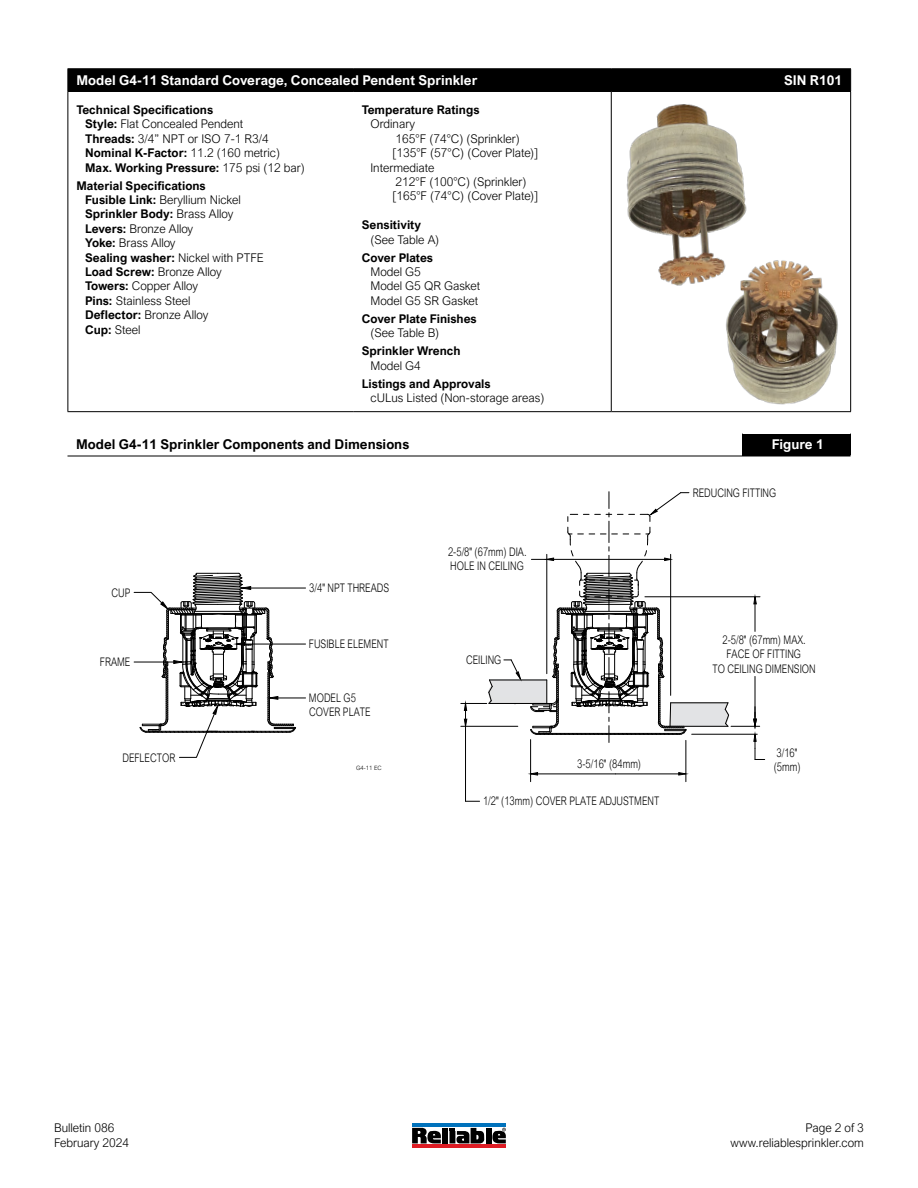
<style>
.page{position:relative;width:918px;height:1188px;background:#fff}
.page>*{position:absolute;margin:0;border:0;box-sizing:border-box;transform-origin:0 0}
.t1{font:700 13.5px "Arial Nova";color:#fff}
.t2{font:700 13.5px "Arial Nova";color:#000}
.t3{font:300 12px/14.4px "Arial Nova";color:#000}
.t4{font:700 12px/14.4px "Arial Nova";color:#000}
.t5{font:300 11.85px/14.2px "Arial Nova";color:#000;scale:.8 1}
.t6{font:300 5.85px "Arial Nova";color:#000}
.s1{font-weight:300}
.s2{font-weight:700}
</style>
<div class="page">
<hr style="left:68px;top:68px;width:285px;height:1px;background:#000">
<hr style="left:353px;top:68px;width:258px;height:1px;background:#000">
<hr style="left:611px;top:68px;width:240px;height:1px;background:#000">
<div style="left:68px;top:69px;width:783px;height:22px;background:#000"></div>
<hr style="left:68px;top:91px;width:285px;height:1px;background:#000">
<hr style="left:353px;top:91px;width:258px;height:1px;background:#000">
<hr style="left:611px;top:91px;width:240px;height:1px;background:#000">
<hr style="left:68px;top:92px;width:1px;height:319px;background:#000">
<hr style="left:68px;top:411px;width:285px;height:1px;background:#000">
<hr style="left:353px;top:411px;width:258px;height:1px;background:#000">
<hr style="left:611px;top:92px;width:1px;height:319px;background:#000">
<hr style="left:850px;top:92px;width:1px;height:319px;background:#000">
<hr style="left:611px;top:411px;width:240px;height:1px;background:#000">
<div style="left:742px;top:434px;width:108px;height:21px;background:#000"></div>
<svg style="left:850px;top:434px;width:1px;height:21px"></svg>
<img style="left:626px;top:104px;width:121px;height:182px">
<img style="left:707px;top:242px;width:145px;height:169px">
<hr style="left:68px;top:456px;width:782px;height:1px;background:#000">
<hr style="left:461px;top:726px;width:57px;height:1px;background:#000">
<hr style="left:645px;top:597px;width:115px;height:1px;background:#000">
<svg style="left:753px;top:596px;width:4px;height:35px"></svg>
<hr style="left:755px;top:676px;width:1px;height:41px;background:#000">
<hr style="left:465px;top:703px;width:1px;height:98px;background:#000">
<svg style="left:466px;top:801px;width:14px;height:1px"></svg>
<img style="left:489px;top:681px;width:235px;height:45px">
<hr style="left:489px;top:703px;width:58px;height:1px;background:#000">
<hr style="left:489px;top:680px;width:58px;height:1px;background:#000">
<svg style="left:461px;top:679px;width:32px;height:32px"></svg>
<hr style="left:671px;top:703px;width:57px;height:1px;background:#000">
<svg style="left:504px;top:659px;width:17px;height:21px"></svg>
<hr style="left:670px;top:726px;width:58px;height:1px;background:#000">
<svg style="left:464px;top:718px;width:4px;height:9px"></svg>
<hr style="left:530px;top:740px;width:1px;height:42px;background:#000">
<hr style="left:686px;top:740px;width:1px;height:42px;background:#000">
<hr style="left:538px;top:774px;width:77px;height:1px;background:#000">
<hr style="left:615px;top:774px;width:64px;height:1px;background:#000">
<svg style="left:530px;top:772px;width:8px;height:4px"></svg>
<svg style="left:678px;top:772px;width:9px;height:4px"></svg>
<hr style="left:692px;top:734px;width:65px;height:1px;background:#000">
<svg style="left:724px;top:702px;width:36px;height:25px"></svg>
<svg style="left:753px;top:733px;width:12px;height:27px"></svg>
<svg style="left:530px;top:492px;width:159px;height:250px"></svg>
<svg style="left:133px;top:573px;width:173px;height:185px"></svg>
<svg style="left:412px;top:1128px;width:29px;height:15px"></svg>
<div style="left:442px;top:1128px;width:6px;height:15px;background:#000"></div>
<div style="left:486px;top:1128px;width:5px;height:15px;background:#000"></div>
<svg style="left:449px;top:1128px;width:35px;height:16px"></svg>
<svg style="left:492px;top:1128px;width:14px;height:15px"></svg>
<hr style="left:412px;top:1144px;width:94px;height:4px;background:#de1c24">
<hr style="left:412px;top:1124px;width:94px;height:3px;background:#0072bc">
<p class="t1" style="left:77px;top:72px;width:402px">Model G4-11 Standard Coverage, Concealed Pendent Sprinkler</p>
<p class="t1" style="left:784px;top:72px;width:59px">SIN R101</p>
<p class="t4" style="left:85px;top:103px;width:221px;text-indent:-9px">Technical Specifications<br>Style: <span class="s1">Flat Concealed Pendent<br></span>Threads: <span class="s1">3/4” NPT or ISO 7-1 R3/4<br></span>Nominal K-Factor: <span class="s1">11.2 (160 metric)<br></span>Max. Working Pressure: <span class="s1">175 psi (12 bar)</span></p>
<p class="t3" style="left:85px;top:178px;width:180px;text-indent:-9px"><span class="s2">Material Specifications<br>Fusible Link:</span> Beryllium Nickel<br><span class="s2">Sprinkler Body:</span> Brass Alloy<br><span class="s2">Levers:</span> Bronze Alloy<br><span class="s2">Yoke:</span> Brass Alloy<br><span class="s2">Sealing washer:</span> Nickel with PTFE<br><span class="s2">Load Screw:</span> Bronze Alloy<br><span class="s2">Towers:</span> Copper Alloy<br><span class="s2">Pins:</span> Stainless Steel<br><span class="s2">Deflector:</span> Bronze Alloy<br><span class="s2">Cup:</span> Steel</p>
<p class="t4" style="left:362px;top:103px;width:119px">Temperature Ratings</p>
<p class="t3" style="left:370px;top:117px;width:46px">Ordinary</p>
<p class="t3" style="left:396px;top:131px;width:126px">165°F (74°C) (Sprinkler)</p>
<p class="t3" style="left:392px;top:146px;width:147px">[135°F (57°C) (Cover Plate)]</p>
<p class="t3" style="left:370px;top:160px;width:66px">Intermediate</p>
<p class="t3" style="left:396px;top:175px;width:132px">212°F (100°C) (Sprinkler)</p>
<p class="t3" style="left:392px;top:189px;width:147px">[165°F (74°C) (Cover Plate)]</p>
<p class="t4" style="left:362px;top:218px;width:61px">Sensitivity</p>
<p class="t3" style="left:370px;top:232px;width:70px">(See Table A)</p>
<p class="t4" style="left:362px;top:250px;width:73px">Cover Plates</p>
<p class="t3" style="left:370px;top:265px;width:111px">Model G5<br>Model G5 QR Gasket<br>Model G5 SR Gasket</p>
<p class="t4" style="left:362px;top:311px;width:116px">Cover Plate Finishes</p>
<p class="t3" style="left:370px;top:326px;width:70px">(See Table B)</p>
<p class="t4" style="left:362px;top:344px;width:100px">Sprinkler Wrench</p>
<p class="t3" style="left:370px;top:358px;width:52px">Model G4</p>
<p class="t4" style="left:362px;top:376px;width:130px">Listings and Approvals</p>
<p class="t3" style="left:370px;top:391px;width:175px">cULus Listed (Non-storage areas)</p>
<p class="t2" style="left:76px;top:437px;width:335px">Model G4-11 Sprinkler Components and Dimensions</p>
<p class="t1" style="left:772px;top:437px;width:53px">Figure 1</p>
<p class="t5" style="left:693px;top:486px;width:106px">REDUCING FITTING</p>
<p class="t5" style="left:448px;top:545px;width:100px">2-5/8" (67mm) DIA.<br>HOLE IN CEILING</p>
<p class="t5" style="left:111px;top:585px;width:25px">CUP</p>
<p class="t5" style="left:309px;top:581px;width:101px">3/4" NPT THREADS</p>
<p class="t5" style="left:100px;top:655px;width:40px">FRAME</p>
<p class="t5" style="left:309px;top:637px;width:101px">FUSIBLE ELEMENT</p>
<p class="t5" style="left:466px;top:653px;width:46px">CEILING</p>
<p class="t5" style="left:712px;top:633px;width:131px;text-align:center">2-5/8" (67mm) MAX.<br>FACE OF FITTING<br>TO CEILING DIMENSION</p>
<p class="t5" style="left:309px;top:691px;width:78px">MODEL G5<br>COVER PLATE</p>
<p class="t5" style="left:122px;top:750px;width:68px">DEFLECTOR</p>
<p class="t6" style="left:356px;top:764px;width:27px">G4-11 EC</p>
<p class="t5" style="left:577px;top:757px;width:81px">3-5/16" (84mm)</p>
<p class="t5" style="left:774px;top:746px;width:35px">3/16" (5mm)</p>
<p class="t5" style="left:483px;top:794px;width:222px">1/2" (13mm) COVER PLATE ADJUSTMENT</p>
<p class="t3" style="left:54px;top:1121px;width:77px">Bulletin 086<br>February 2024</p>
<p class="t3" style="left:730px;top:1121px;width:135px;text-align:right">Page 2 of 3 www.reliablesprinkler.com</p>
</div>
